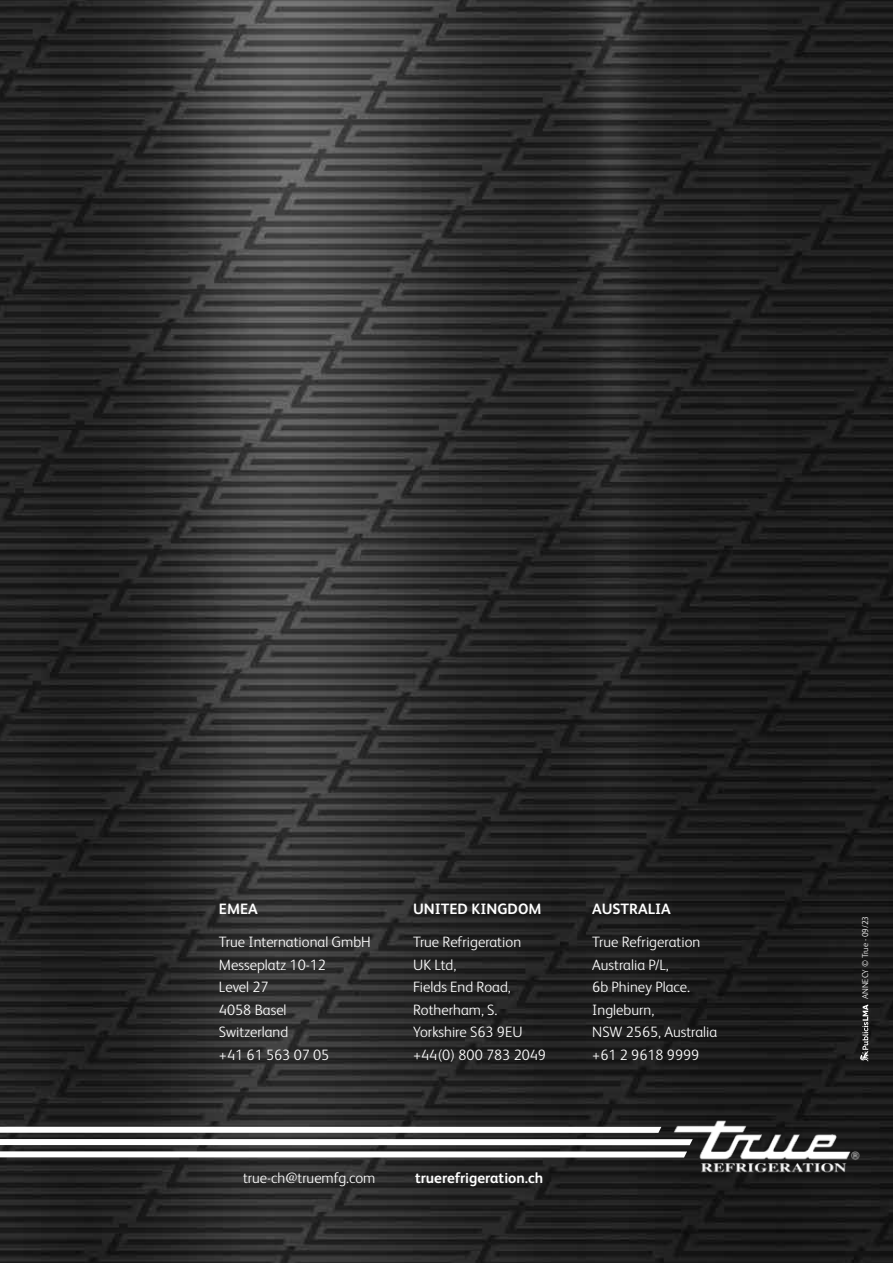
<style>
.page{position:relative;width:893px;height:1263px;background:#fff}
.page>*{position:absolute;margin:0;border:0;box-sizing:border-box;transform-origin:0 0}
.t1{font:300 15px/22.5px "FS Albert Pro";color:#fff}
.t2{font:700 15px "FS Albert Pro";color:#fff}
.t3{font:300 8.55px "FS Albert Pro";color:#fff}
</style>
<div class="page">
<img style="left:0;top:0;width:893px;height:1263px">
<svg style="left:860px;top:1004px;width:8px;height:57px"></svg>
<svg style="left:0;top:1151px;width:672px;height:6px"></svg>
<svg style="left:0;top:1139px;width:672px;height:6px"></svg>
<svg style="left:0;top:1127px;width:661px;height:6px"></svg>
<img style="left:672px;top:1120px;width:189px;height:54px">
<p class="t2" style="left:219px;top:898px;width:40px">EMEA</p>
<p class="t1" style="left:219px;top:930px;width:153px">True International GmbH<br>Messeplatz 10-12<br>Level 27<br>4058 Basel<br>Switzerland<br>+41 61 563 07 05</p>
<p class="t2" style="left:413px;top:898px;width:130px">UNITED KINGDOM</p>
<p class="t1" style="left:413px;top:930px;width:134px">True Refrigeration<br>UK Ltd,<br>Fields End Road,<br>Rotherham, S.<br>Yorkshire S63 9EU +44(0) 800 783 2049</p>
<p class="t1" style="left:243px;top:1165px;width:134px">true-ch@truemfg.com</p>
<p class="t2" style="left:415px;top:1167px;width:130px">truerefrigeration.ch</p>
<p class="t2" style="left:592px;top:898px;width:80px">AUSTRALIA</p>
<p class="t1" style="left:592px;top:930px;width:127px">True Refrigeration<br>Australia P/L,<br>6b Phiney Place.<br>Ingleburn,<br>NSW 2565, Australia +61 2 9618 9999</p>
<p class="t3" style="left:859px;top:999px;width:85px;rotate:-90deg">ANNECY © True - 09/23</p>
</div>
